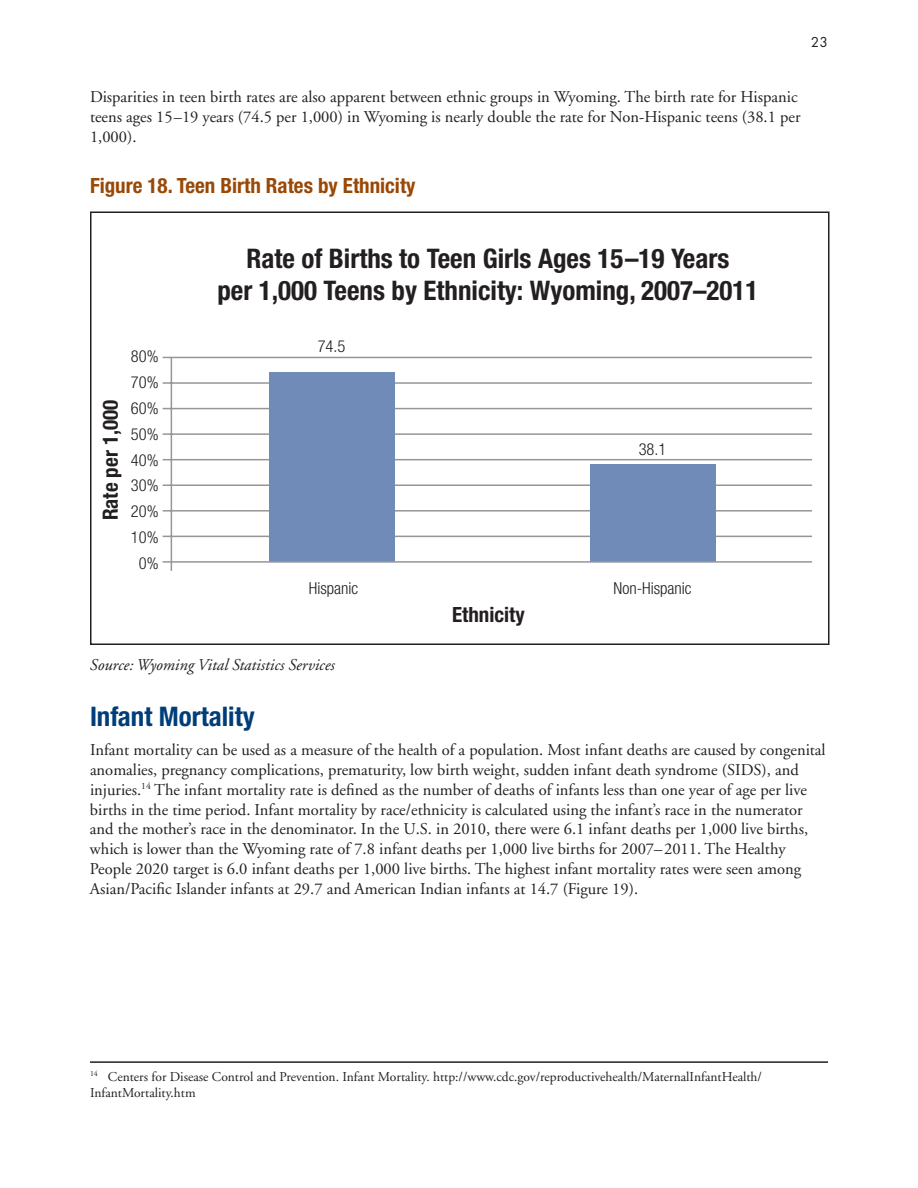
<style>
.page{position:relative;width:918px;height:1188px;background:#fff}
.page>*{position:absolute;margin:0;border:0;box-sizing:border-box;transform-origin:0 0}
.t1{font:700 condensed 27px/32.4px "Helvetica Neue LT Std";color:#231f20;text-align:center}
.t2{font:700 condensed 27px "Helvetica Neue LT Std";color:#003e79}
.t3{font:700 condensed 21px "Helvetica Neue LT Std";color:#994806}
.t4{font:700 condensed 21px "Helvetica Neue LT Std";color:#231f20}
.t5{font:16.5px/19.8px "Adobe Garamond";color:#231f20}
.t6{font:300 condensed 16.5px/25.8px "Helvetica Neue LT Com";color:#231f20;text-align:center}
.t7{font:italic 16.5px "Adobe Garamond";color:#231f20}
.t8{font:15px "Futura EF";color:#231f20}
.t9{font:13.5px/16.2px "Adobe Garamond";color:#231f20}
</style>
<div class="page">
<hr style="left:163px;top:357px;width:649px;height:1px;background:#949698">
<hr style="left:163px;top:382px;width:649px;height:2px;background:#949698">
<hr style="left:163px;top:408px;width:649px;height:1px;background:#949698">
<hr style="left:163px;top:433px;width:649px;height:2px;background:#949698">
<hr style="left:163px;top:459px;width:649px;height:1px;background:#949698">
<hr style="left:163px;top:484px;width:649px;height:2px;background:#949698">
<hr style="left:163px;top:510px;width:649px;height:2px;background:#949698">
<hr style="left:163px;top:536px;width:649px;height:1px;background:#949698">
<hr style="left:171px;top:357px;width:1px;height:214px;background:#949698">
<div style="left:269px;top:372px;width:126px;height:190px;background:#708bb8"></div>
<div style="left:590px;top:465px;width:126px;height:97px;background:#708bb8"></div>
<div style="left:90px;top:212px;width:739px;height:433px;border:2px solid #231f20"></div>
<hr style="left:163px;top:561px;width:649px;height:2px;background:#949698">
<hr style="left:90px;top:1061px;width:738px;height:2px;background:#231f20">
<p class="t8" style="left:811px;top:34px;width:19px">23</p>
<p class="t5" style="left:90px;top:87px;width:712px">Disparities in teen birth rates are also apparent between ethnic groups in Wyoming. The birth rate for Hispanic teens ages 15–19 years (74.5 per 1,000) in Wyoming is nearly double the rate for Non-Hispanic teens (38.1 per<br>1,000).</p>
<p class="t3" style="left:90px;top:173px;width:327px">Figure 18. Teen Birth Rates by Ethnicity</p>
<p class="t4" style="left:98px;top:520px;width:122px;rotate:-90deg">Rate per 1,000</p>
<p class="t6" style="left:131px;top:344px;width:29px">80%<br>70%<br>60%<br>50%<br>40%<br>30%<br>20%<br>10%<br>0%</p>
<p class="t1" style="left:217px;top:242px;width:543px">Rate of Births to Teen Girls Ages 15–19 Years<br>per 1,000 Teens by Ethnicity: Wyoming, 2007–2011</p>
<p class="t6" style="left:318px;top:333px;width:29px">74.5</p>
<p class="t6" style="left:639px;top:436px;width:29px">38.1</p>
<p class="t6" style="left:309px;top:575px;width:51px">Hispanic</p>
<p class="t6" style="left:613px;top:575px;width:80px">Non-Hispanic</p>
<p class="t4" style="left:452px;top:602px;width:74px">Ethnicity</p>
<p class="t7" style="left:90px;top:656px;width:246px">Source: Wyoming Vital Statistics Services</p>
<p class="t2" style="left:90px;top:700px;width:166px">Infant Mortality</p>
<p class="t5" style="left:90px;top:740px;width:737px">Infant mortality can be used as a measure of the health of a population. Most infant deaths are caused by congenital anomalies, pregnancy complications, prematurity, low birth weight, sudden infant death syndrome (SIDS), and injuries.<sup>14</sup> The infant mortality rate is defined as the number of deaths of infants less than one year of age per live births in the time period. Infant mortality by race/ethnicity is calculated using the infant’s race in the numerator and the mother’s race in the denominator. In the U.S. in 2010, there were 6.1 infant deaths per 1,000 live births, which is lower than the Wyoming rate of 7.8 infant deaths per 1,000 live births for 2007–2011. The Healthy People 2020 target is 6.0 infant deaths per 1,000 live births. The highest infant mortality rates were seen among Asian/Pacific Islander infants at 29.7 and American Indian infants at 14.7 (Figure 19).</p>
<p class="t9" style="left:90px;top:1069px;width:674px"><sup>14</sup> Centers for Disease Control and Prevention. Infant Mortality. http://www.cdc.gov/reproductivehealth/MaternalInfantHealth/<br>InfantMortality.htm</p>
</div>
